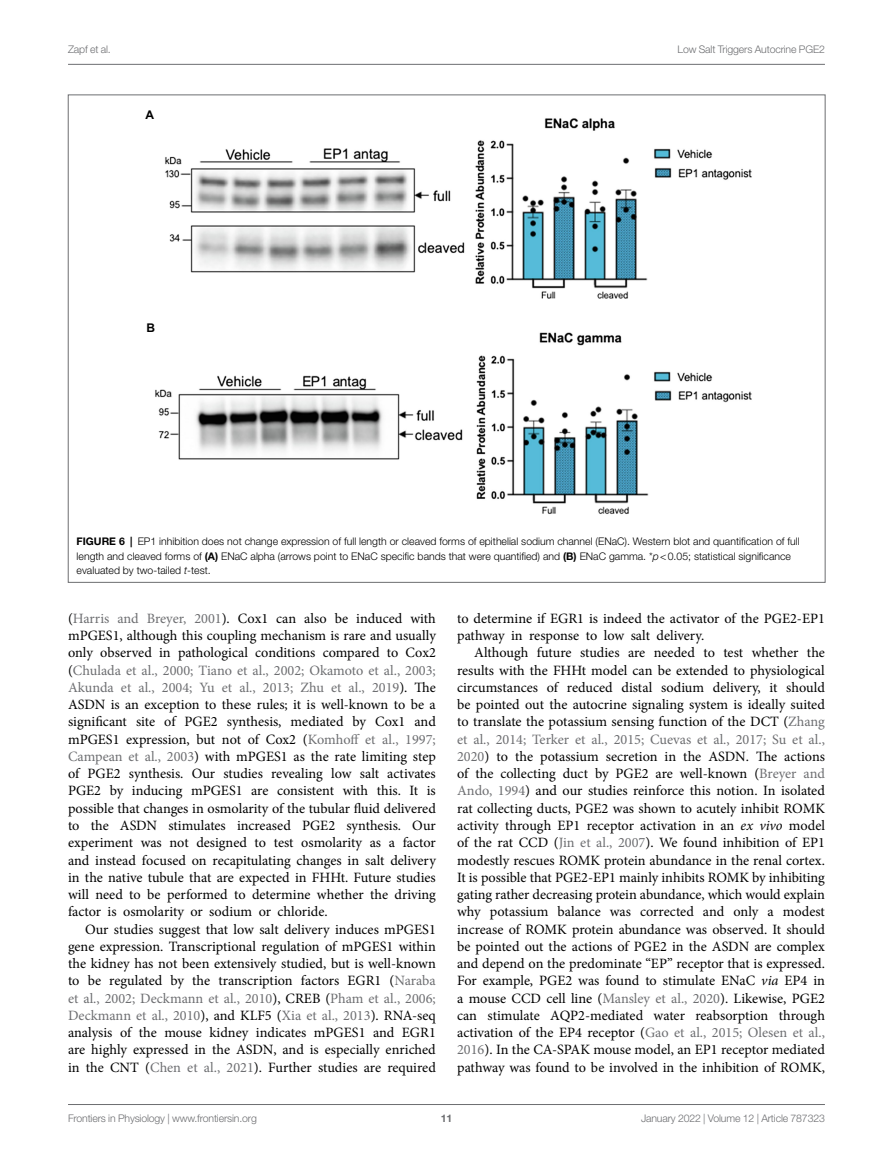
<style>
.page{position:relative;width:893px;height:1170px;background:#fff}
.page>*{position:absolute;margin:0;border:0;box-sizing:border-box;transform-origin:0 0}
.TEXT{font:14.25px/17.2px "Minion Pro";color:#000;text-align:justify}
.t1{font:700 12px "Arial";color:#000}
.FIG_LEG{font:300 10.5px/14.2px "Helvetica Neue LT Std";color:#000}
.t2{font:300 10.5px "Helvetica Neue LT Std";letter-spacing:-.015em;color:#6d6e71}
.t3{font:700 10.5px "Helvetica Neue LT Std";color:#6d6e71}
.s1{font-weight:700}
.s2{font-style:italic}
.s3{color:#6d6e71}
</style>
<div class="page">
<hr style="left:68px;top:64px;width:757px;height:1px;background:#6d6e71">
<hr style="left:68px;top:1104px;width:757px;height:1px;background:#6d6e71">
<img style="left:155px;top:118px;width:597px;height:396px">
<p class="t2" style="left:68px;top:42px;width:44px">Zapf et al.</p>
<p class="t2" style="left:677px;top:42px;width:149px">Low Salt Triggers Autocrine PGE2</p>
<p class="t1" style="left:146px;top:106px;width:10px">A</p>
<p class="t1" style="left:147px;top:319px;width:10px">B</p>
<p class="FIG_LEG" style="left:77px;top:534px;width:725px"><span class="s1">FIGURE 6 |</span> EP1 inhibition does not change expression of full length or cleaved forms of epithelial sodium channel (ENaC). Western blot and quantification of full length and cleaved forms of <span class="s1">(A)</span> ENaC alpha (arrows point to ENaC specific bands that were quantified) and <span class="s1">(B)</span> ENaC gamma. *<span class="s2">p</span>&lt;0.05; statistical significance evaluated by two-tailed <span class="s2">t</span>-test.</p>
<p class="TEXT" style="left:68px;top:609px;width:369px">(<span class="s3">Harris and Breyer, 2001</span>). Cox1 can also be induced with mPGES1, although this coupling mechanism is rare and usually only observed in pathological conditions compared to Cox2 (<span class="s3">Chulada et al., 2000; Tiano et al., 2002; Okamoto et al., 2003; Akunda et al., 2004; Yu et al., 2013; Zhu et al., 2019</span>). The ASDN is an exception to these rules; it is well-known to be a significant site of PGE2 synthesis, mediated by Cox1 and mPGES1 expression, but not of Cox2 (<span class="s3">Komhoff et al., 1997; Campean et al., 2003</span>) with mPGES1 as the rate limiting step of PGE2 synthesis. Our studies revealing low salt activates PGE2 by inducing mPGES1 are consistent with this. It is possible that changes in osmolarity of the tubular fluid delivered to the ASDN stimulates increased PGE2 synthesis. Our experiment was not designed to test osmolarity as a factor and instead focused on recapitulating changes in salt delivery in the native tubule that are expected in FHHt. Future studies will need to be performed to determine whether the driving factor is osmolarity or sodium or chloride.</p>
<p class="TEXT" style="left:68px;top:920px;width:369px;text-indent:17px">Our studies suggest that low salt delivery induces mPGES1 gene expression. Transcriptional regulation of mPGES1 within the kidney has not been extensively studied, but is well-known to be regulated by the transcription factors EGR1 (<span class="s3">Naraba et al., 2002; Deckmann et al., 2010</span>), CREB (<span class="s3">Pham et al., 2006; Deckmann et al., 2010</span>), and KLF5 (<span class="s3">Xia et al., 2013</span>). RNA-seq analysis of the mouse kidney indicates mPGES1 and EGR1 are highly expressed in the ASDN, and is especially enriched in the CNT (<span class="s3">Chen et al., 2021</span>). Further studies are required</p>
<p class="TEXT" style="left:457px;top:609px;width:369px">to determine if EGR1 is indeed the activator of the PGE2-EP1 pathway in response to low salt delivery.</p>
<p class="TEXT" style="left:457px;top:644px;width:369px;text-indent:17px">Although future studies are needed to test whether the results with the FHHt model can be extended to physiological circumstances of reduced distal sodium delivery, it should be pointed out the autocrine signaling system is ideally suited to translate the potassium sensing function of the DCT (<span class="s3">Zhang et al., 2014; Terker et al., 2015; Cuevas et al., 2017; Su et al., 2020</span>) to the potassium secretion in the ASDN. The actions of the collecting duct by PGE2 are well-known (<span class="s3">Breyer and Ando, 1994</span>) and our studies reinforce this notion. In isolated rat collecting ducts, PGE2 was shown to acutely inhibit ROMK activity through EP1 receptor activation in an <span class="s2">ex vivo</span> model of the rat CCD (<span class="s3">Jin et al., 2007</span>). We found inhibition of EP1 modestly rescues ROMK protein abundance in the renal cortex.<br>It is possible that PGE2-EP1 mainly inhibits ROMK by inhibiting gating rather decreasing protein abundance, which would explain why potassium balance was corrected and only a modest increase of ROMK protein abundance was observed. It should be pointed out the actions of PGE2 in the ASDN are complex and depend on the predominate “EP” receptor that is expressed.<br>For example, PGE2 was found to stimulate ENaC <span class="s2">via</span> EP4 in a mouse CCD cell line (<span class="s3">Mansley et al., 2020</span>). Likewise, PGE2 can stimulate AQP2-mediated water reabsorption through activation of the EP4 receptor (<span class="s3">Gao et al., 2015; Olesen et al., 2016</span>). In the CA-SPAK mouse model, an EP1 receptor mediated pathway was found to be involved in the inhibition of ROMK,</p>
<p class="t2" style="left:68px;top:1111px;width:190px">Frontiers in Physiology | www.frontiersin.org</p>
<p class="t3" style="left:441px;top:1111px;width:13px">11</p>
<p class="t2" style="left:641px;top:1111px;width:185px">January 2022 | Volume 12 | Article 787323</p>
</div>
